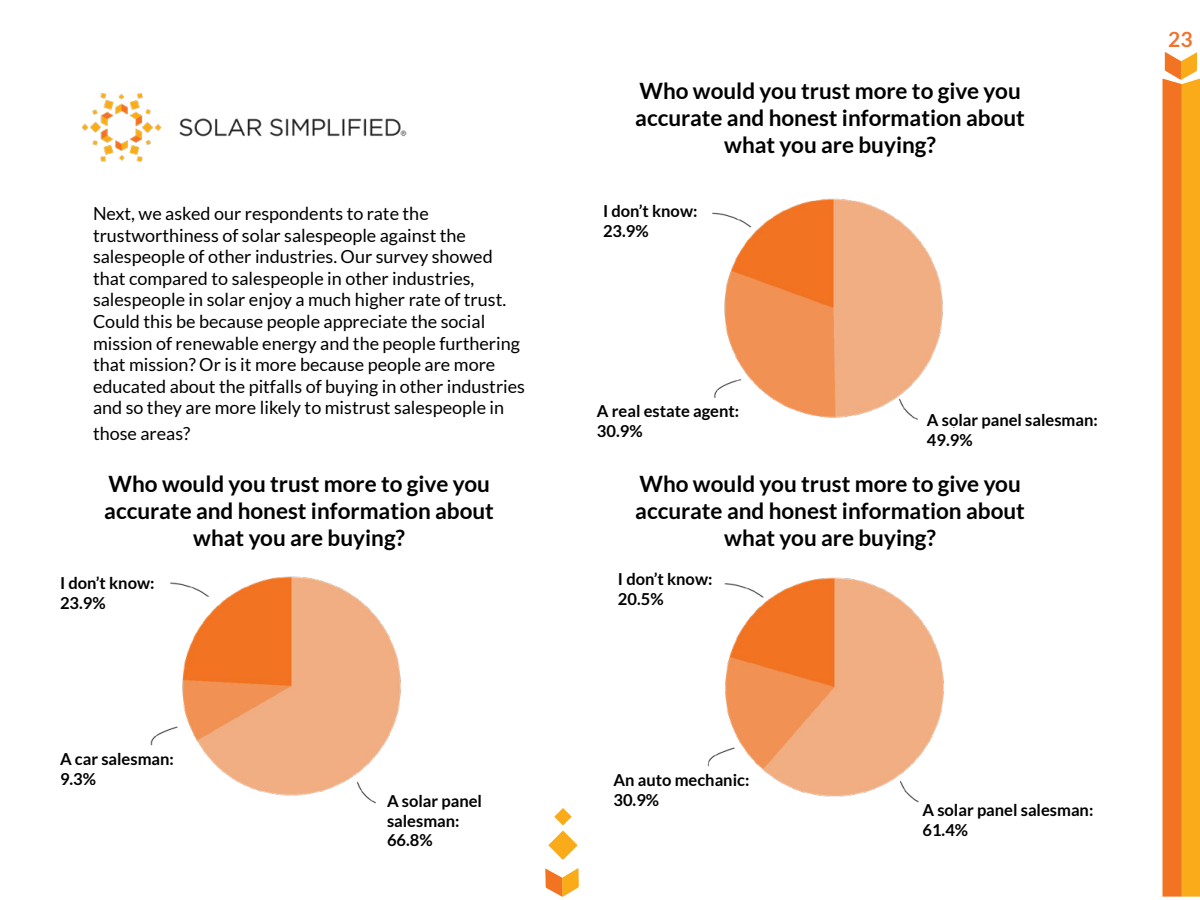
<style>
.page{position:relative;width:1200px;height:900px;background:#fff}
.page>*{position:absolute;margin:0;border:0;box-sizing:border-box;transform-origin:0 0}
.t1{font:700 22.5px/27px "Lato";color:#000;text-align:center}
.t2{font:700 21px "Lato";color:#ef732f}
.t3{font:18px/21.6px "Lato";color:#000}
.t4{font:700 16.5px/19.8px "Lato";color:#000}
</style>
<div class="page">
<svg style="left:545px;top:868px;width:34px;height:29px"></svg>
<svg style="left:548px;top:808px;width:30px;height:52px"></svg>
<svg style="left:1162px;top:52px;width:38px;height:845px;background:#f69226"></svg>
<img style="left:81px;top:93px;width:326px;height:69px">
<img style="left:60px;top:576px;width:341px;height:228px">
<img style="left:712px;top:198px;width:231px;height:222px">
<img style="left:707px;top:577px;width:237px;height:232px">
<div style="left:624px;top:573px;width:96px;height:15px;background:#fff"></div>
<div style="left:612px;top:405px;width:122px;height:15px;background:#fff"></div>
<div style="left:921px;top:412px;width:129px;height:16px;background:#fff"></div>
<div style="left:924px;top:800px;width:129px;height:14px;background:#fff"></div>
<div style="left:604px;top:772px;width:130px;height:16px;background:#fff"></div>
<div style="left:378px;top:795px;width:129px;height:15px;background:#fff"></div>
<div style="left:62px;top:747px;width:97px;height:17px;background:#fff"></div>
<div style="left:62px;top:573px;width:103px;height:24px;background:#fff"></div>
<p class="t1" style="left:635px;top:77px;width:391px">Who would you trust more to give you accurate and honest information about what you are buying?</p>
<p class="t4" style="left:603px;top:201px;width:96px">I don’t know:<br>23.9%</p>
<p class="t3" style="left:93px;top:203px;width:434px">Next, we asked our respondents to rate the trustworthiness of solar salespeople against the salespeople of other industries. Our survey showed that compared to salespeople in other industries, salespeople in solar enjoy a much higher rate of trust.<br>Could this be because people appreciate the social mission of renewable energy and the people furthering that mission? Or is it more because people are more educated about the pitfalls of buying in other industries and so they are more likely to mistrust salespeople in</p>
<p class="t3" style="left:93px;top:422px;width:99px">those areas?</p>
<p class="t1" style="left:104px;top:470px;width:391px">Who would you trust more to give you accurate and honest information about what you are buying?</p>
<p class="t1" style="left:635px;top:470px;width:391px">Who would you trust more to give you accurate and honest information about what you are buying?</p>
<p class="t4" style="left:597px;top:401px;width:144px">A real estate agent:<br>30.9%</p>
<p class="t4" style="left:927px;top:410px;width:172px">A solar panel salesman:<br>49.9%</p>
<p class="t4" style="left:60px;top:573px;width:96px">I don’t know:<br>23.9%</p>
<p class="t4" style="left:60px;top:749px;width:115px">A car salesman:<br>9.3%</p>
<p class="t4" style="left:618px;top:569px;width:96px">I don’t know:<br>20.5%</p>
<p class="t4" style="left:614px;top:770px;width:137px">An auto mechanic:</p>
<p class="t4" style="left:387px;top:791px;width:97px">A solar panel</p>
<p class="t4" style="left:614px;top:789px;width:47px">30.9%</p>
<p class="t4" style="left:387px;top:810px;width:74px">salesman:<br>66.8%</p>
<p class="t4" style="left:923px;top:800px;width:172px">A solar panel salesman:<br>61.4%</p>
<p class="t2" style="left:1168px;top:27px;width:26px">23</p>
</div>
